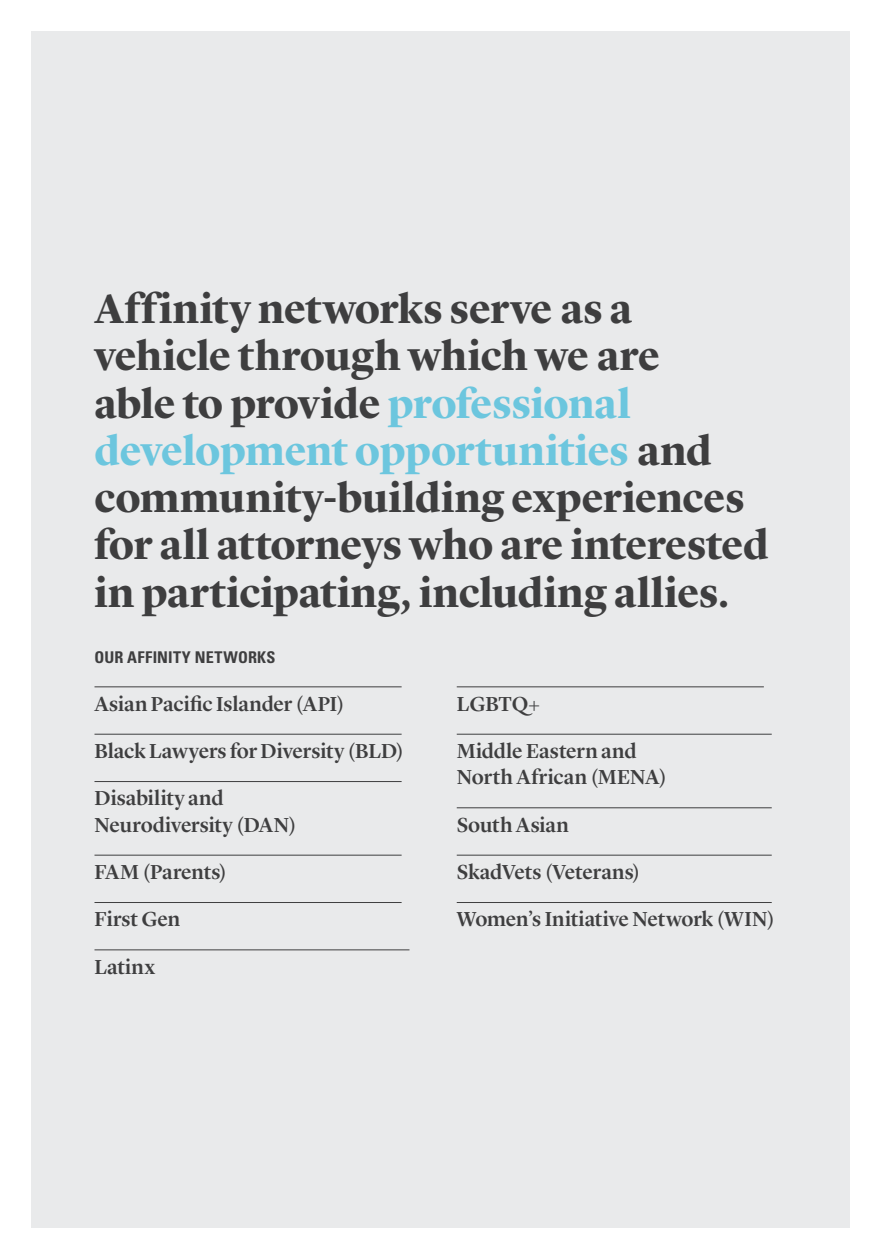
<style>
.page{position:relative;width:882px;height:1260px;background:#fff}
.page>*{position:absolute;margin:0;border:0;box-sizing:border-box;transform-origin:0 0}
.Main_Text{font:700 42px/47.2px "Lyon Display";letter-spacing:-.01em;color:#3e3e3f}
.Intro_Text{font:500 21px/26.2px "Lyon Display";color:#3e3e3f}
.Intro_Text-2{font:700 condensed 16.1px "Univers LT Std";letter-spacing:.015em;color:#3e3e3f}
.s1{color:#6cc6de}
</style>
<div class="page">
<div style="left:32px;top:32px;width:818px;height:1196px;background:#e9eaeb"></div>
<hr style="left:94px;top:687px;width:308px;height:1px;background:#3e3e3f">
<hr style="left:94px;top:734px;width:308px;height:1px;background:#3e3e3f">
<hr style="left:94px;top:781px;width:308px;height:1px;background:#3e3e3f">
<hr style="left:94px;top:855px;width:308px;height:1px;background:#3e3e3f">
<hr style="left:94px;top:902px;width:308px;height:1px;background:#3e3e3f">
<hr style="left:94px;top:950px;width:316px;height:1px;background:#3e3e3f">
<hr style="left:457px;top:687px;width:307px;height:1px;background:#3e3e3f">
<hr style="left:457px;top:734px;width:315px;height:1px;background:#3e3e3f">
<hr style="left:457px;top:808px;width:315px;height:1px;background:#3e3e3f">
<hr style="left:457px;top:855px;width:315px;height:1px;background:#3e3e3f">
<hr style="left:457px;top:902px;width:315px;height:1px;background:#3e3e3f">
<p class="Main_Text" style="left:94px;top:282px;width:676px">Affinity networks serve as a vehicle through which we are<br>able to provide <span class="s1">professional development opportunities</span> and community-building experiences for all attorneys who are interested in participating, including allies.</p>
<p class="Intro_Text-2" style="left:94px;top:648px;width:182px">OUR AFFINITY NETWORKS</p>
<p class="Intro_Text" style="left:94px;top:689px;width:251px">Asian Pacific Islander (API)</p>
<p class="Intro_Text" style="left:94px;top:736px;width:311px">Black Lawyers for Diversity (BLD)</p>
<p class="Intro_Text" style="left:94px;top:784px;width:203px">Disability and<br>Neurodiversity (DAN)</p>
<p class="Intro_Text" style="left:94px;top:857px;width:134px">FAM (Parents)</p>
<p class="Intro_Text" style="left:94px;top:905px;width:87px">First Gen</p>
<p class="Intro_Text" style="left:94px;top:952px;width:62px">Latinx</p>
<p class="Intro_Text" style="left:457px;top:689px;width:85px">LGBTQ+</p>
<p class="Intro_Text" style="left:457px;top:736px;width:211px">Middle Eastern and<br>North African (MENA)</p>
<p class="Intro_Text" style="left:457px;top:810px;width:114px">South Asian</p>
<p class="Intro_Text" style="left:457px;top:857px;width:185px">SkadVets (Veterans)</p>
<p class="Intro_Text" style="left:457px;top:905px;width:320px">Women’s Initiative Network (WIN)</p>
</div>
